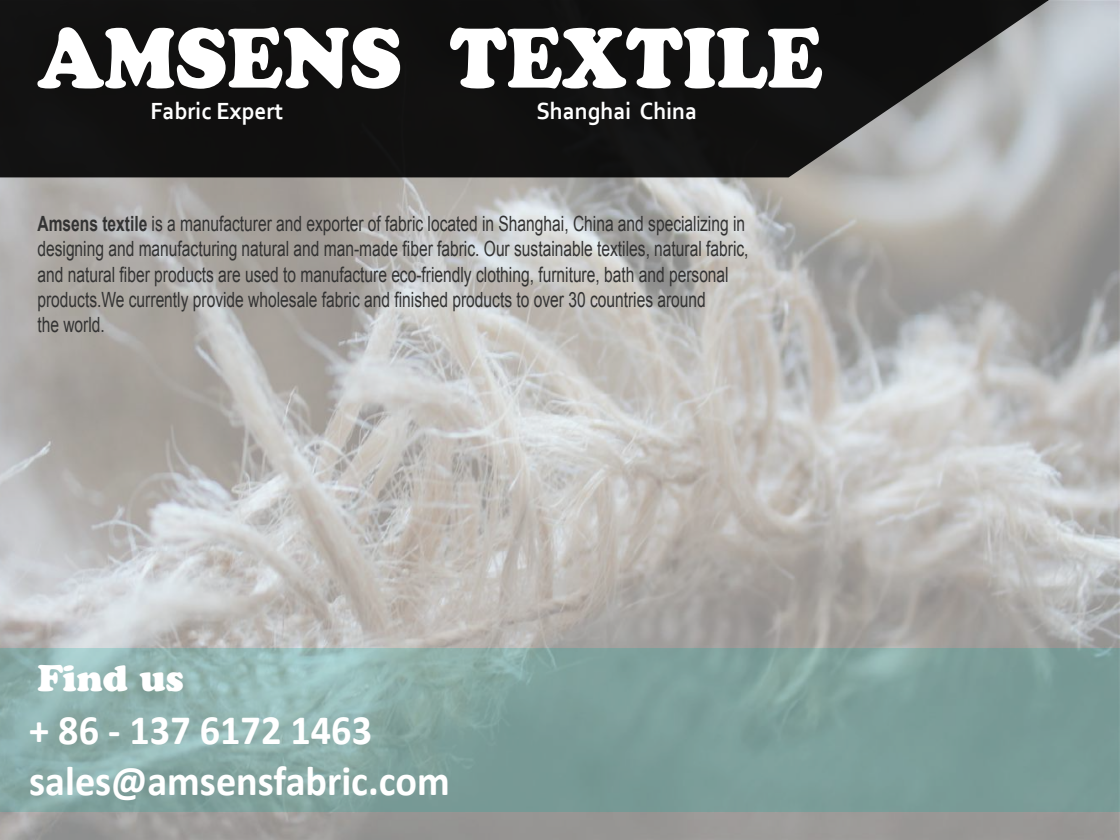
<style>
.page{position:relative;width:1120px;height:840px;background:#fff}
.page>*{position:absolute;margin:0;border:0;box-sizing:border-box;transform-origin:0 0}
.t1{font:84px "Cooper Black Std";color:#fff;scale:.91 1}
.t2{font:700 42px/50.4px "Calibri";color:#fff;scale:.96 1}
.t3{font:36.75px "Cooper Black Std";color:#fff}
.t4{font:700 24.5px "Corbel";color:#fff;scale:.95 1}
.t5{font:21px/25.2px "Arial";color:#333;scale:.74 1}
.s1{font-weight:700}
</style>
<div class="page">
<img style="left:0;top:0;width:1120px;height:840px">
<svg style="left:0;top:0;width:1050px;height:177px;background:#252525"></svg>
<svg style="left:0;top:648px;width:1120px;height:164px;background:#83a5a1"></svg>
<h1 class="t1" style="left:37px;top:8px;width:864px">AMSENS TEXTILE</h1>
<p class="t4" style="left:151px;top:95px;width:141px">Fabric Expert</p>
<p class="t4" style="left:536px;top:95px;width:171px">Shanghai China</p>
<p class="t5" style="left:37px;top:211px;width:963px"><span class="s1">Amsens textile</span> is a manufacturer and exporter of fabric located in Shanghai, China and specializing in designing and manufacturing natural and man-made fiber fabric. Our sustainable textiles, natural fabric, and natural fiber products are used to manufacture eco-friendly clothing, furniture, bath and personal products.We currently provide wholesale fabric and finished products to over 30 countries around<br>the world.</p>
<h3 class="t3" style="left:37px;top:656px;width:148px">Find us</h3>
<h2 class="t2" style="left:29px;top:705px;width:440px">+ 86 - 137 6172 1463 sales@amsensfabric.com</h2>
</div>
